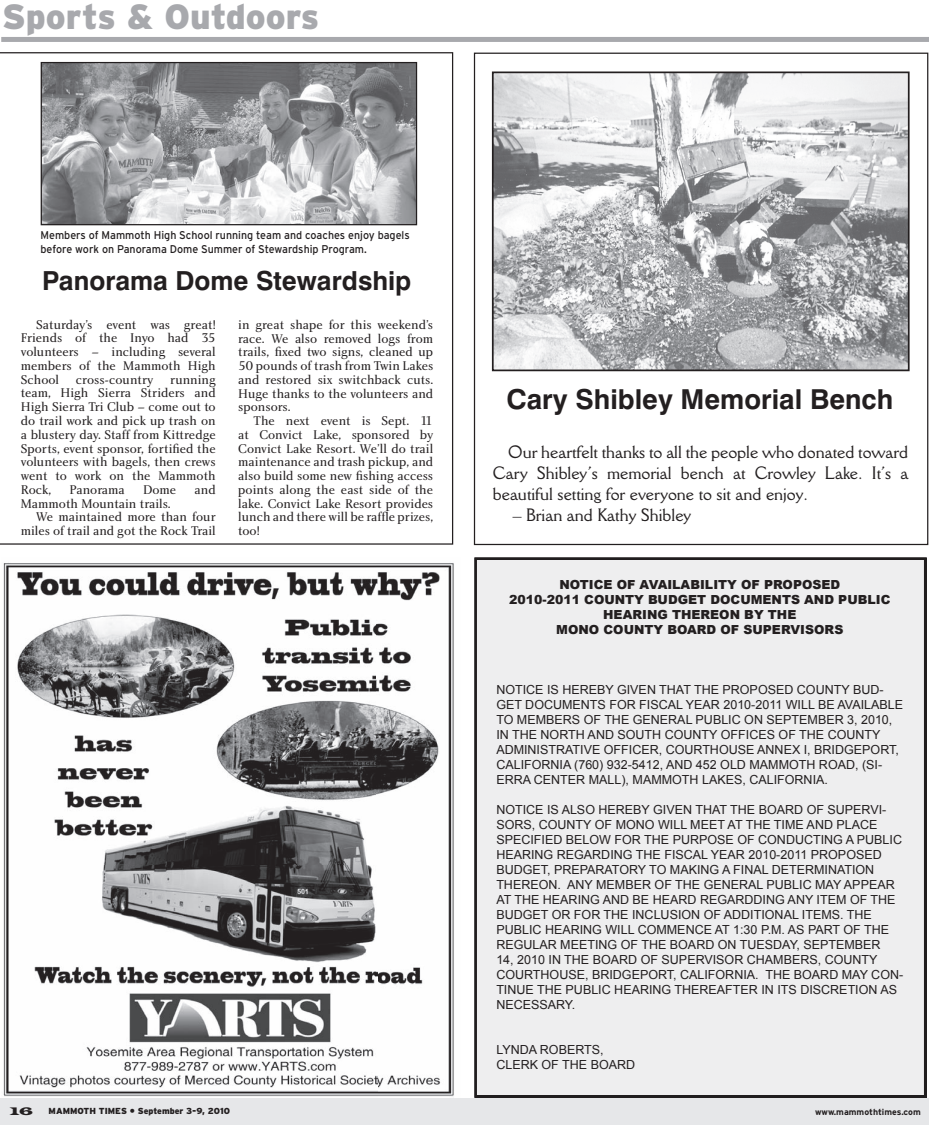
<style>
.page{position:relative;width:929px;height:1125px;background:#fff}
.page>*{position:absolute;margin:0;border:0;box-sizing:border-box;transform-origin:0 0}
.t1{font:900 35px "Interstate";color:#a8a9ad}
.t2{font:700 27.5px "Swiss 721 BT";color:#231f20}
.t3{font:700 26.25px "Swiss 721 BT";color:#231f20}
.t4{font:17.5px/21px "Della Robbia BT";color:#231f20;text-align:justify}
.t5{font:13.12px/13.8px "Charlotte Book Plain";color:#231f20;text-align:justify}
.t6{font:12.5px/15px "Arial";color:#231f20}
.t7{font:900 12.5px/15px "Arial";color:#231f20;text-align:center}
.t8{font:11.25px/13.8px "Interstate";color:#231f20;scale:.95 1}
.t9{font:11.25px "Latin Wide";color:#231f20}
.t10{font:900 8.75px "Interstate";color:#231f20}
.t11{font:700 8.75px "Interstate";color:#231f20}
</style>
<div class="page">
<div style="left:0;top:1098px;width:928px;height:27px;background:#e6e7e9"></div>
<svg style="left:0;top:52px;width:453px;height:493px"></svg>
<img style="left:3px;top:563px;width:451px;height:534px">
<div style="left:475px;top:558px;width:451px;height:540px;background:#eeeeef"></div>
<div style="left:474px;top:558px;width:452px;height:540px;border:2px solid #201d1e"></div>
<div style="left:1px;top:37px;width:927px;height:5px;background:#a8a9ad"></div>
<img style="left:494px;top:75px;width:412px;height:293px">
<div style="left:491px;top:72px;width:418px;height:299px;border:2px solid #231f20"></div>
<img style="left:43px;top:64px;width:372px;height:159px">
<div style="left:41px;top:62px;width:376px;height:163px;border:1px solid #231f20"></div>
<h1 class="t1" style="left:2px;top:-3px;width:318px">Sports &amp; Outdoors</h1>
<p class="t8" style="left:40px;top:228px;width:390px">Members of Mammoth High School running team and coaches enjoy bagels before work on Panorama Dome Summer of Stewardship Program.</p>
<h3 class="t3" style="left:42px;top:265px;width:370px">Panorama Dome Stewardship</h3>
<p class="t5" style="left:21px;top:317px;width:196px;text-indent:15px">Saturday’s event was great!<br>Friends of the Inyo had 35 volunteers – including several members of the Mammoth High School</p>
<p class="t5" style="left:21px;top:372px;width:196px;text-indent:149px">running team, High Sierra Striders and High Sierra Tri Club – come out to do trail work and pick up trash on a blustery day. Staff from Kittredge Sports, event sponsor, fortified the volunteers with bagels, then crews went to work on the Mammoth Rock,</p>
<p class="t5" style="left:76px;top:372px;width:79px">cross-country</p>
<p class="t5" style="left:69px;top:482px;width:57px">Panorama</p>
<p class="t5" style="left:143px;top:482px;width:35px">Dome</p>
<p class="t5" style="left:194px;top:482px;width:23px">and</p>
<p class="t5" style="left:21px;top:496px;width:151px">Mammoth Mountain trails.</p>
<p class="t5" style="left:36px;top:510px;width:181px">We maintained more than four</p>
<p class="t5" style="left:21px;top:524px;width:196px">miles of trail and got the Rock Trail</p>
<p class="t5" style="left:238px;top:317px;width:196px">in great shape for this weekend’s race. We also removed logs from trails, fixed two signs, cleaned up 50 pounds of trash from Twin Lakes and restored six switchback cuts.<br>Huge thanks to the volunteers and sponsors.</p>
<p class="t5" style="left:238px;top:414px;width:196px;text-indent:15px">The next event is Sept. 11 at Convict Lake, sponsored by Convict Lake Resort. We’ll do trail maintenance and trash pickup, and also build some new fishing access points along the east side of the lake. Convict Lake Resort provides lunch and there will be raffle prizes, too!</p>
<h2 class="t2" style="left:506px;top:382px;width:388px">Cary Shibley Memorial Bench</h2>
<h3 class="t4" style="left:492px;top:442px;width:416px;text-indent:15px">Our heartfelt thanks to all the people who donated toward Cary Shibley’s memorial bench at Crowley Lake. It’s a beautiful setting for everyone to sit and enjoy.</h3>
<h3 class="t4" style="left:512px;top:505px;width:180px">– Brian and Kathy Shibley</h3>
<p class="t7" style="left:509px;top:577px;width:382px">NOTICE OF AVAILABILITY OF PROPOSED<br>2010-2011 COUNTY BUDGET DOCUMENTS AND PUBLIC HEARING THEREON BY THE<br>MONO COUNTY BOARD OF SUPERVISORS</p>
<p class="t6" style="left:496px;top:682px;width:408px">NOTICE IS HEREBY GIVEN THAT THE PROPOSED COUNTY BUD-GET DOCUMENTS FOR FISCAL YEAR 2010-2011 WILL BE AVAILABLE TO MEMBERS OF THE GENERAL PUBLIC ON SEPTEMBER 3, 2010, IN THE NORTH AND SOUTH COUNTY OFFICES OF THE COUNTY ADMINISTRATIVE OFFICER, COURTHOUSE ANNEX I, BRIDGEPORT, CALIFORNIA (760) 932-5412, AND 452 OLD MAMMOTH ROAD, (SI-ERRA CENTER MALL), MAMMOTH LAKES, CALIFORNIA.</p>
<p class="t6" style="left:496px;top:802px;width:408px">NOTICE IS ALSO HEREBY GIVEN THAT THE BOARD OF SUPERVI-SORS, COUNTY OF MONO WILL MEET AT THE TIME AND PLACE SPECIFIED BELOW FOR THE PURPOSE OF CONDUCTING A PUBLIC HEARING REGARDING THE FISCAL YEAR 2010-2011 PROPOSED BUDGET, PREPARATORY TO MAKING A FINAL DETERMINATION THEREON. ANY MEMBER OF THE GENERAL PUBLIC MAY APPEAR AT THE HEARING AND BE HEARD REGARDDING ANY ITEM OF THE BUDGET OR FOR THE INCLUSION OF ADDITIONAL ITEMS. THE PUBLIC HEARING WILL COMMENCE AT 1:30 P.M. AS PART OF THE REGULAR MEETING OF THE BOARD ON TUESDAY, SEPTEMBER<br>14, 2010 IN THE BOARD OF SUPERVISOR CHAMBERS, COUNTY COURTHOUSE, BRIDGEPORT, CALIFORNIA. THE BOARD MAY CON-TINUE THE PUBLIC HEARING THEREAFTER IN ITS DISCRETION AS NECESSARY.</p>
<p class="t6" style="left:496px;top:1042px;width:140px">LYNDA ROBERTS,<br>CLERK OF THE BOARD</p>
<p class="t9" style="left:9px;top:1104px;width:25px">16</p>
<p class="t10" style="left:49px;top:1106px;width:183px">MAMMOTH TIMES • September 3-9, 2010</p>
<p class="t11" style="left:814px;top:1107px;width:107px">www.mammothtimes.com</p>
</div>
